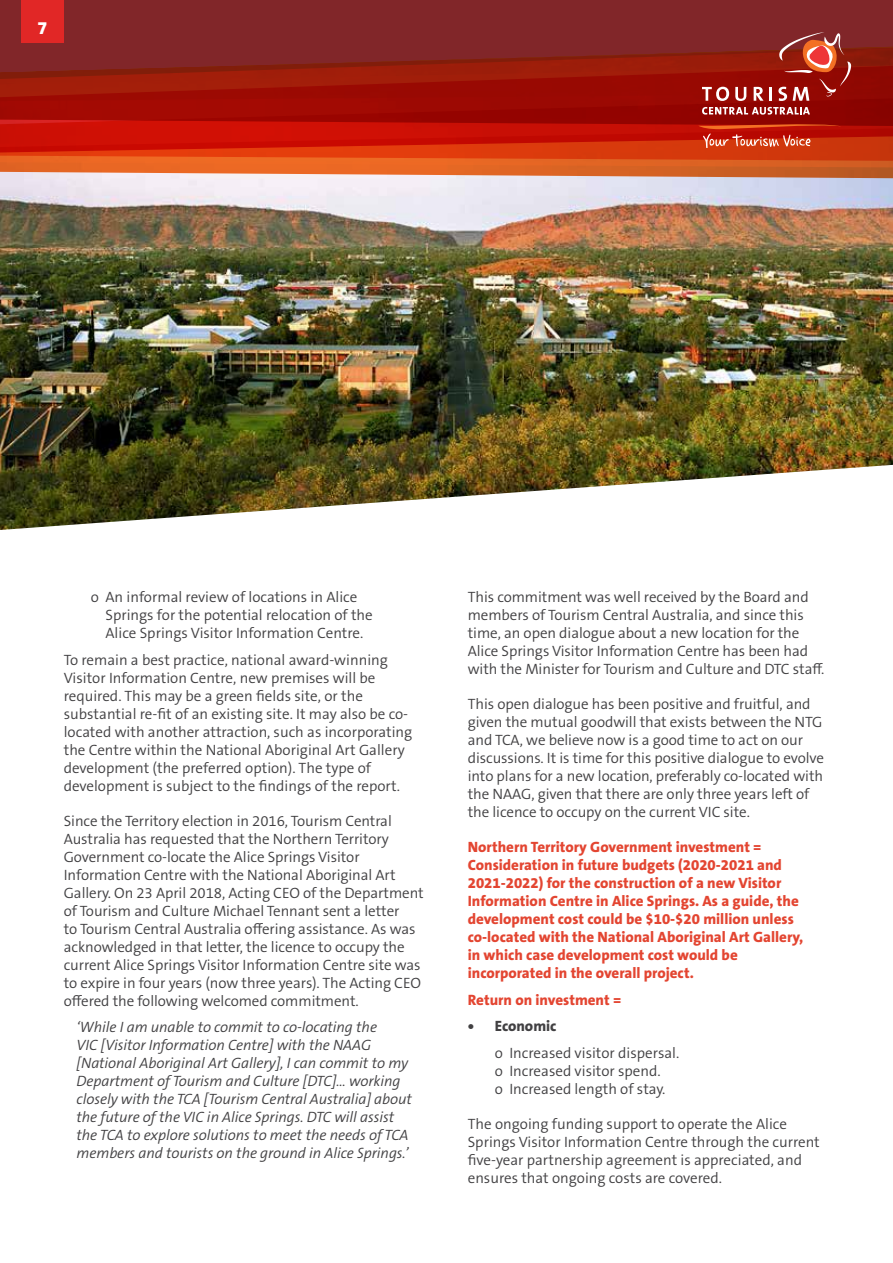
<style>
.page{position:relative;width:893px;height:1263px;background:#fff}
.page>*{position:absolute;margin:0;border:0;box-sizing:border-box;transform-origin:0 0}
.t1{font:800 18px "The Sans B W8";color:#fff}
.t2{font:300 15px/18px "The Sans B W4";letter-spacing:-.005em;color:#414042}
.t3{font:italic 300 15px/18px "The Sans B W4";letter-spacing:-.005em;color:#414042}
.t4{font:800 15px/18px "The Sans B W8";color:#e34531}
.t5{font:800 15px "The Sans B W8";color:#414042}
</style>
<div class="page">
<img style="left:0;top:178px;width:893px;height:352px">
<svg style="left:0;top:101px;width:893px;height:77px;background:#ba3c21"></svg>
<div style="left:0;top:0;width:893px;height:32px;background:#812629"></div>
<svg style="left:702px;top:107px;width:108px;height:8px"></svg>
<svg style="left:0;top:32px;width:893px;height:69px;background:#911f18"></svg>
<svg style="left:0;top:122px;width:893px;height:39px;background:#cf250b"></svg>
<div style="left:21px;top:0;width:43px;height:43px;background:#e12726"></div>
<p class="t1" style="left:38px;top:16px;width:11px">7</p>
<p class="t2" style="left:105px;top:588px;width:269px;text-indent:-15px">o An informal review of locations in Alice<br>Springs for the potential relocation of the<br>Alice Springs Visitor Information Centre.</p>
<p class="t2" style="left:64px;top:651px;width:350px">To remain a best practice, national award-winning Visitor Information Centre, new premises will be required. This may be a green fields site, or the substantial re-fit of an existing site. It may also be co&shy;located with another attraction, such as incorporating the Centre within the National Aboriginal Art Gallery development (the preferred option). The type of development is subject to the findings of the report.</p>
<p class="t2" style="left:64px;top:812px;width:361px">Since the Territory election in 2016, Tourism Central Australia has requested that the Northern Territory Government co-locate the Alice Springs Visitor Information Centre with the National Aboriginal Art Gallery. On 23 April 2018, Acting CEO of the Department of Tourism and Culture Michael Tennant sent a letter<br>to Tourism Central Australia offering assistance. As was acknowledged in that letter, the licence to occupy the current Alice Springs Visitor Information Centre site was to expire in four years (now three years). The Acting CEO offered the following welcomed commitment.</p>
<p class="t3" style="left:77px;top:1018px;width:337px">‘While I am unable to commit to co-locating the<br>VIC [Visitor Information Centre] with the NAAG [National Aboriginal Art Gallery], I can commit to my Department of Tourism and Culture [DTC]… working closely with the TCA [Tourism Central Australia] about the future of the VIC in Alice Springs. DTC will assist the TCA to explore solutions to meet the needs of TCA members and tourists on the ground in Alice Springs.’</p>
<p class="t2" style="left:468px;top:588px;width:358px">This commitment was well received by the Board and members of Tourism Central Australia, and since this time, an open dialogue about a new location for the Alice Springs Visitor Information Centre has been had with the Minister for Tourism and Culture and DTC staff.</p>
<p class="t2" style="left:468px;top:695px;width:358px">This open dialogue has been positive and fruitful, and given the mutual goodwill that exists between the NTG and TCA, we believe now is a good time to act on our discussions. It is time for this positive dialogue to evolve into plans for a new location, preferably co-located with the NAAG, given that there are only three years left of the licence to occupy on the current VIC site.</p>
<p class="t4" style="left:468px;top:838px;width:337px">Northern Territory Government investment = Consideration in future budgets (2020-2021 and 2021-2022) for the construction of a new Visitor Information Centre in Alice Springs. As a guide, the development cost could be $10-$20 million unless co-located with the National Aboriginal Art Gallery, in which case development cost would be incorporated in the overall project.</p>
<p class="t4" style="left:468px;top:991px;width:155px">Return on investment =</p>
<p class="t5" style="left:468px;top:1016px;width:90px">• Economic</p>
<p class="t2" style="left:495px;top:1044px;width:186px">o Increased visitor dispersal. o Increased visitor spend.<br>o Increased length of stay.</p>
<p class="t2" style="left:468px;top:1115px;width:354px">The ongoing funding support to operate the Alice Springs Visitor Information Centre through the current five-year partnership agreement is appreciated, and ensures that ongoing costs are covered.</p>
</div>
